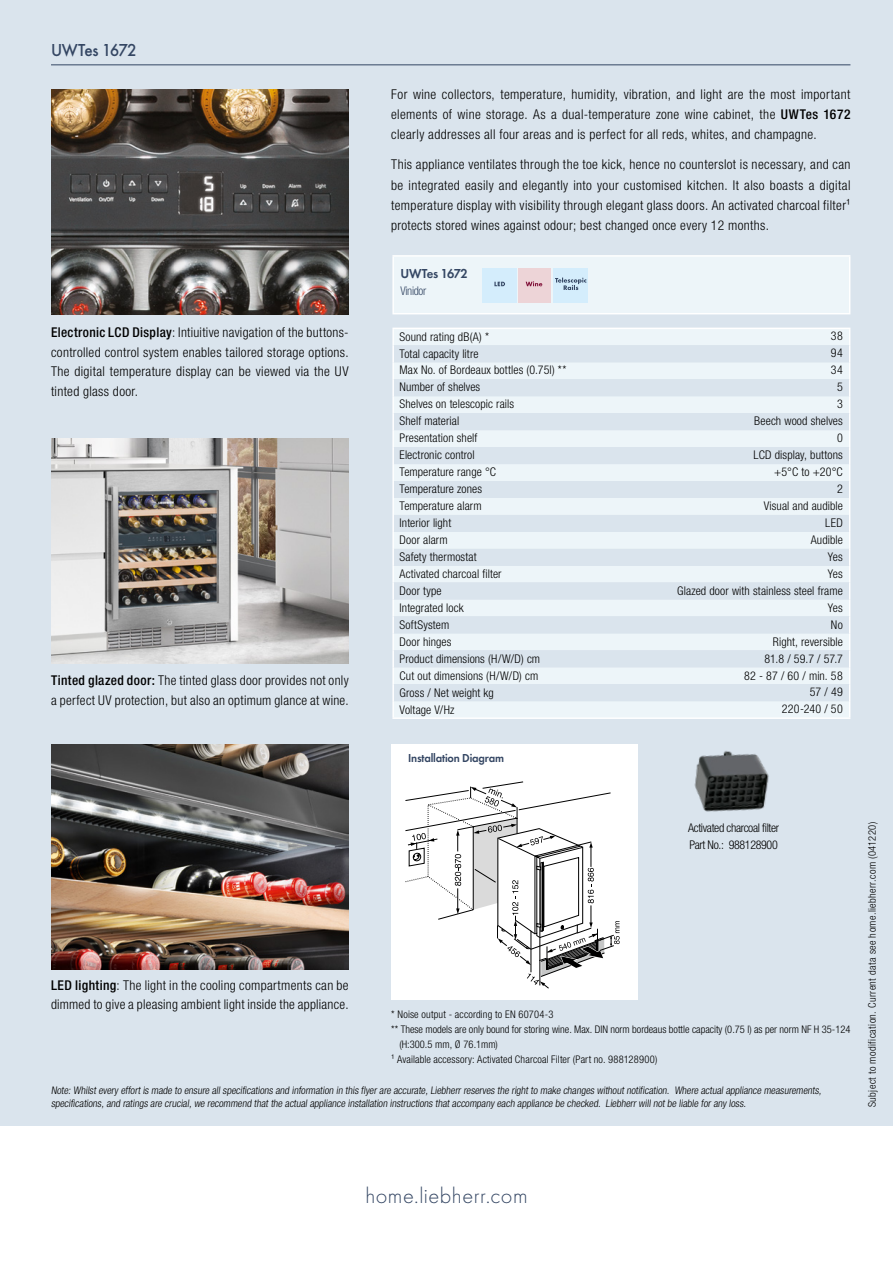
<style>
.page{position:relative;width:893px;height:1263px;background:#dae4ed}
.page>*{position:absolute;margin:0;border:0;box-sizing:border-box;transform-origin:0 0}
.t1{font:300 22.5px "Futura";letter-spacing:.02em;color:#344663}
.t2{font:500 18px "Futura";letter-spacing:-.05em;color:#344663;scale:.95 1}
.t3{font:300 condensed 13.5px/19.5px "Helvetica Neue LTW1 G";letter-spacing:.025em;color:#000;text-align:justify}
.t4{font:13.5px "Futura Dem";letter-spacing:-.035em;color:#344663;scale:.95 1}
.t5{font:300 condensed 12px/17px "Helvetica Neue LTW1 G";letter-spacing:.01em;color:#000}
.t6{font:300 condensed 12px/17px "Helvetica Neue LTW1 G";letter-spacing:-.03em;color:#000}
.t7{font:12px "Futura Dem";letter-spacing:-.015em;color:#344663;scale:.95 1}
.t8{font:300 condensed 12px "Helvetica Neue LTW1 G";letter-spacing:-.025em;color:#344663;scale:.95 1}
.t9{font:300 condensed 10.5px/12.6px "Helvetica Neue LTW1 G";letter-spacing:.01em;color:#000}
.t10{font:300 condensed 10.5px "Helvetica Neue LTW1 G";letter-spacing:.04em;color:#000}
.s1{font-weight:500}
</style>
<div class="page">
<div style="left:0;top:1127px;width:893px;height:136px;background:#fff"></div>
<hr style="left:51px;top:64px;width:799px;height:1px;background:#344663">
<div style="left:394px;top:257px;width:455px;height:460px;background:#edf5f9"></div>
<svg style="left:393px;top:314px;width:457px;height:387px"></svg>
<hr style="left:392px;top:255px;width:458px;height:2px;background:#fff">
<hr style="left:392px;top:257px;width:2px;height:56px;background:#fff">
<hr style="left:849px;top:257px;width:1px;height:56px;background:#fff">
<hr style="left:392px;top:313px;width:458px;height:1px;background:#fff">
<svg style="left:392px;top:329px;width:2px;height:388px"></svg>
<svg style="left:849px;top:329px;width:1px;height:388px"></svg>
<hr style="left:392px;top:717px;width:458px;height:2px;background:#fff">
<hr style="left:392px;top:328px;width:458px;height:1px;background:#fff">
<img style="left:51px;top:744px;width:298px;height:225px">
<div style="left:483px;top:268px;width:34px;height:34px;background:#d4edfc"></div>
<svg style="left:494px;top:282px;width:11px;height:4px"></svg>
<div style="left:519px;top:268px;width:32px;height:34px;background:#edd4d7"></div>
<svg style="left:526px;top:281px;width:16px;height:5px"></svg>
<div style="left:554px;top:268px;width:34px;height:34px;background:#d4edfc"></div>
<svg style="left:555px;top:278px;width:31px;height:12px"></svg>
<img style="left:694px;top:751px;width:75px;height:61px">
<div style="left:391px;top:744px;width:247px;height:255px;background:#fff"></div>
<svg style="left:405px;top:781px;width:215px;height:208px"></svg>
<img style="left:51px;top:89px;width:298px;height:226px">
<img style="left:51px;top:438px;width:298px;height:225px">
<h2 class="t2" style="left:51px;top:39px;width:92px">UWTes 1672</h2>
<p class="t3" style="left:51px;top:323px;width:299px"><span class="s1">Electronic LCD Display</span>: Intiuitive navigation of the buttons&shy;controlled control system enables tailored storage options.<br>The digital temperature display can be viewed via the UV tinted glass door.</p>
<p class="t3" style="left:51px;top:671px;width:299px"><span class="s1">Tinted glazed door:</span> The tinted glass door provides not only a perfect UV protection, but also an optimum glance at wine.</p>
<p class="t3" style="left:391px;top:84px;width:461px;line-height:20.2px">For wine collectors, temperature, humidity, vibration, and light are the most important elements of wine storage. As a dual-temperature zone wine cabinet, the <span class="s1">UWTes 1672 </span>clearly addresses all four areas and is perfect for all reds, whites, and champagne.</p>
<p class="t3" style="left:391px;top:155px;width:461px;line-height:20.2px">This appliance ventilates through the toe kick, hence no counterslot is necessary, and can be integrated easily and elegantly into your customised kitchen. It also boasts a digital temperature display with visibility through elegant glass doors. An activated charcoal filter¹ protects stored wines against odour; best changed once every 12 months.</p>
<p class="t4" style="left:400px;top:263px;width:73px">UWTes 1672</p>
<p class="t8" style="left:400px;top:283px;width:29px">Vinidor</p>
<p class="t5" style="left:399px;top:328px;width:168px">Sound rating dB(A) *<br>Total capacity litre<br>Max No. of Bordeaux bottles (0.75l) **<br>Number of shelves<br>Shelves on telescopic rails<br>Shelf material<br>Presentation shelf<br>Electronic control<br>Temperature range °C<br>Temperature zones<br>Temperature alarm<br>Interior light<br>Door alarm<br>Safety thermostat<br>Activated charcoal filter<br>Door type<br>Integrated lock<br>SoftSystem<br>Door hinges<br>Product dimensions (H/W/D) cm<br>Cut out dimensions (H/W/D) cm<br>Gross / Net weight kg<br>Voltage V/Hz</p>
<p class="t5" style="left:677px;top:328px;width:167px;text-align:right">38<br>94<br>34<br>5<br>3<br>Beech wood shelves<br>0<br>LCD display, buttons<br>+5°C to +20°C<br>2<br>Visual and audible<br>LED<br>Audible<br>Yes<br>Yes<br>Glazed door with stainless steel frame<br>Yes<br>No<br>Right, reversible<br>81.8 / 59.7 / 57.7<br>82 - 87 / 60 / min. 58<br>57 / 49<br>220-240 / 50</p>
<p class="t7" style="left:408px;top:749px;width:102px">Installation Diagram</p>
<p class="t6" style="left:688px;top:819px;width:93px">Activated charcoal filter<br>Part No.: 988128900</p>
<p class="t3" style="left:51px;top:975px;width:299px"><span class="s1">LED lighting</span>: The light in the cooling compartments can be dimmed to give a pleasing ambient light inside the appliance.</p>
<p class="t9" style="left:391px;top:1008px;width:164px">* Noise output - according to EN 60704-3</p>
<p class="t9" style="left:391px;top:1023px;width:461px">** These models are only bound for storing wine. Max. DIN norm bordeaus bottle capacity (0.75 l) as per norm NF H 35-124</p>
<p class="t9" style="left:399px;top:1038px;width:100px">(H:300.5 mm, Ø 76.1mm)</p>
<p class="t9" style="left:391px;top:1053px;width:268px">¹ Available accessory: Activated Charcoal Filter (Part no. 988128900)</p>
<p class="t9" style="left:51px;top:1084px;width:774px">Note: Whilst every effort is made to ensure all specifications and information in this flyer are accurate, Liebherr reserves the right to make changes without notification. Where actual appliance measurements, specifications, and ratings are crucial, we recommend that the actual appliance installation instructions that accompany each appliance be checked. Liebherr will not be liable for any loss.</p>
<p class="t10" style="left:866px;top:1107px;width:287px;rotate:-90deg">Subject to modification. Current data see home.liebherr.com (041220)</p>
<h1 class="t1" style="left:365px;top:1183px;width:164px">home.liebherr.com</h1>
</div>
